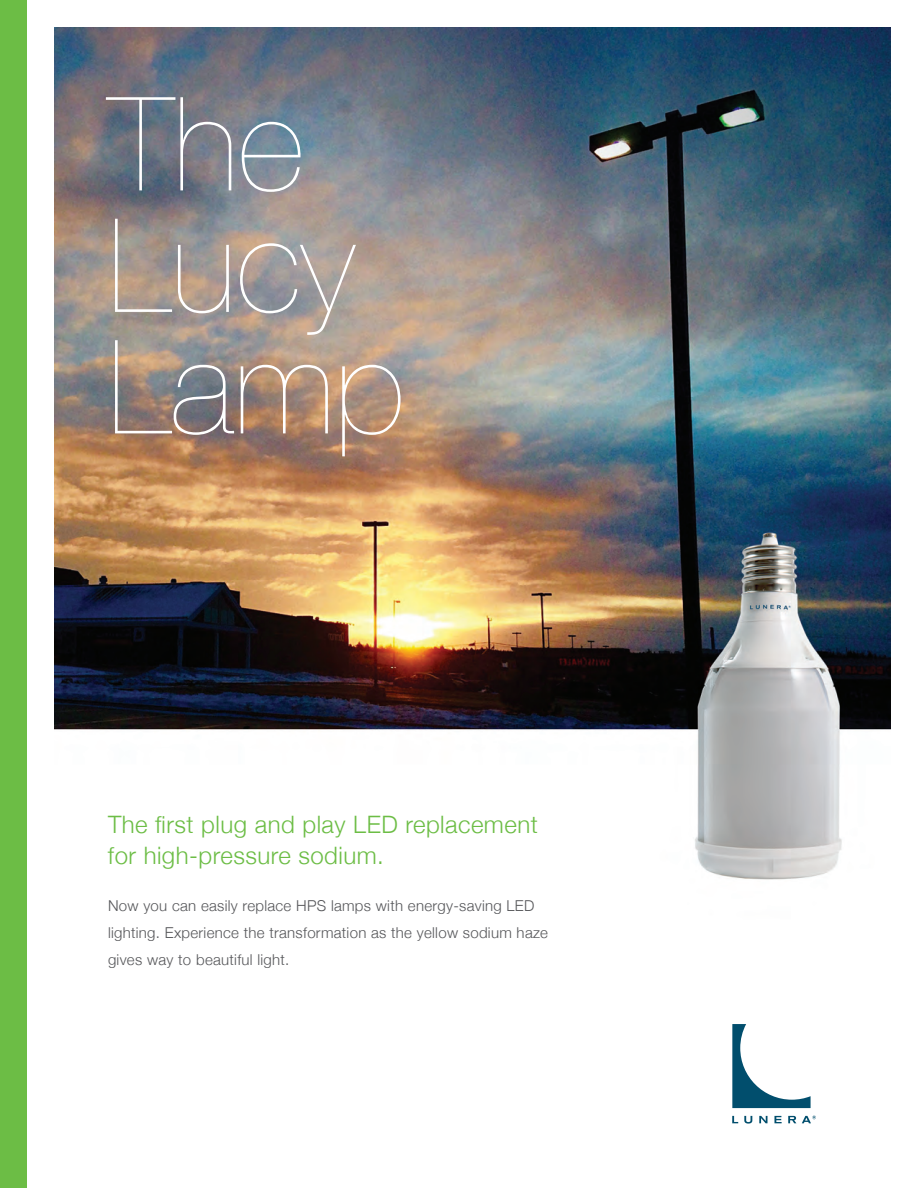
<style>
.page{position:relative;width:918px;height:1188px;background:#fff}
.page>*{position:absolute;margin:0;border:0;box-sizing:border-box;transform-origin:0 0}
.header_cover{font:200 130.5px/121.5px "Helvetica Neue";color:#fff}
.Subhead{font:300 24px/30.9px "Helvetica Neue";letter-spacing:.02em;color:#6cbd45}
.body{font:300 15px/27px "Helvetica Neue";letter-spacing:.02em;color:#555659}
</style>
<div class="page">
<img style="left:54px;top:27px;width:837px;height:1097px">
<div style="left:0;top:0;width:27px;height:1188px;background:#6cbd45"></div>
<svg style="left:732px;top:1024px;width:79px;height:84px"></svg>
<svg style="left:732px;top:1116px;width:6px;height:7px"></svg>
<svg style="left:744px;top:1116px;width:8px;height:8px"></svg>
<svg style="left:759px;top:1116px;width:9px;height:7px"></svg>
<svg style="left:774px;top:1116px;width:8px;height:7px"></svg>
<svg style="left:788px;top:1116px;width:8px;height:7px"></svg>
<svg style="left:802px;top:1116px;width:14px;height:7px"></svg>
<p class="header_cover" style="left:108px;top:79px;width:299px">The<br>Lucy<br>Lamp</p>
<p class="Subhead" style="left:108px;top:808px;width:431px">The first plug and play LED replacement for high-pressure sodium.</p>
<p class="body" style="left:108px;top:892px;width:442px">Now you can easily replace HPS lamps with energy-saving LED lighting. Experience the transformation as the yellow sodium haze gives way to beautiful light.</p>
</div>
